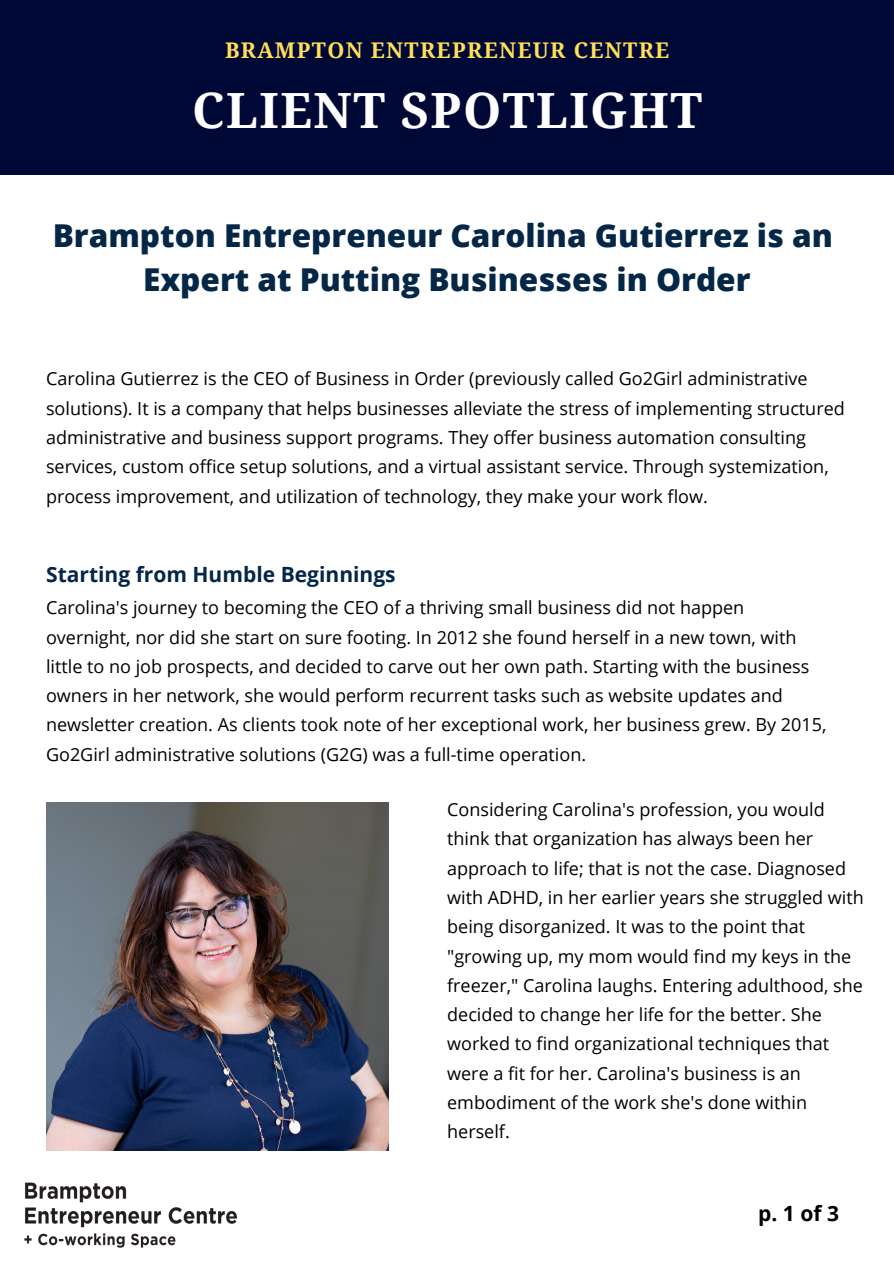
<style>
.page{position:relative;width:894px;height:1264px;background:#fff}
.page>*{position:absolute;margin:0;border:0;box-sizing:border-box;transform-origin:0 0}
.t1{font:700 48.6px "Droid Serif";letter-spacing:.03em;color:#fff}
.t2{font:800 31.5px/44px "Open Sans";color:#052747;text-align:center}
.t3{font:700 21.6px "Droid Serif";letter-spacing:.06em;color:#ffde59}
.t4{font:700 21px "Open Sans";color:#052747}
.t5{font:700 21px "Open Sans";color:#000}
.t6{font:18px/29.2px "Open Sans";color:#000}
</style>
<div class="page">
<div style="left:0;top:0;width:893px;height:174px;background:#000836"></div>
<img style="left:24px;top:1182px;width:213px;height:66px">
<img style="left:46px;top:802px;width:342px;height:348px">
<p class="t3" style="left:225px;top:38px;width:445px">BRAMPTON ENTREPRENEUR CENTRE</p>
<h1 class="t1" style="left:192px;top:83px;width:511px">CLIENT SPOTLIGHT</h1>
<h2 class="t2" style="left:53px;top:213px;width:781px">Brampton Entrepreneur Carolina Gutierrez is an<br>Expert at Putting Businesses in Order</h2>
<p class="t6" style="left:46px;top:364px;width:800px">Carolina Gutierrez is the CEO of Business in Order (previously called Go2Girl administrative solutions). It is a company that helps businesses alleviate the stress of implementing structured administrative and business support programs. They offer business automation consulting services, custom office setup solutions, and a virtual assistant service. Through systemization, process improvement, and utilization of technology, they make your work flow.</p>
<p class="t4" style="left:46px;top:559px;width:351px">Starting from Humble Beginnings</p>
<p class="t6" style="left:46px;top:592px;width:781px">Carolina's journey to becoming the CEO of a thriving small business did not happen overnight, nor did she start on sure footing. In 2012 she found herself in a new town, with little to no job prospects, and decided to carve out her own path. Starting with the business owners in her network, she would perform recurrent tasks such as website updates and newsletter creation. As clients took note of her exceptional work, her business grew. By 2015, Go2Girl administrative solutions (G2G) was a full-time operation.</p>
<p class="t6" style="left:447px;top:794px;width:418px">Considering Carolina's profession, you would think that organization has always been her approach to life; that is not the case. Diagnosed with ADHD, in her earlier years she struggled with being disorganized. It was to the point that "growing up, my mom would find my keys in the freezer," Carolina laughs. Entering adulthood, she decided to change her life for the better. She worked to find organizational techniques that were a fit for her. Carolina's business is an embodiment of the work she's done within herself.</p>
<p class="t5" style="left:758px;top:1198px;width:82px">p.1of3</p>
</div>
